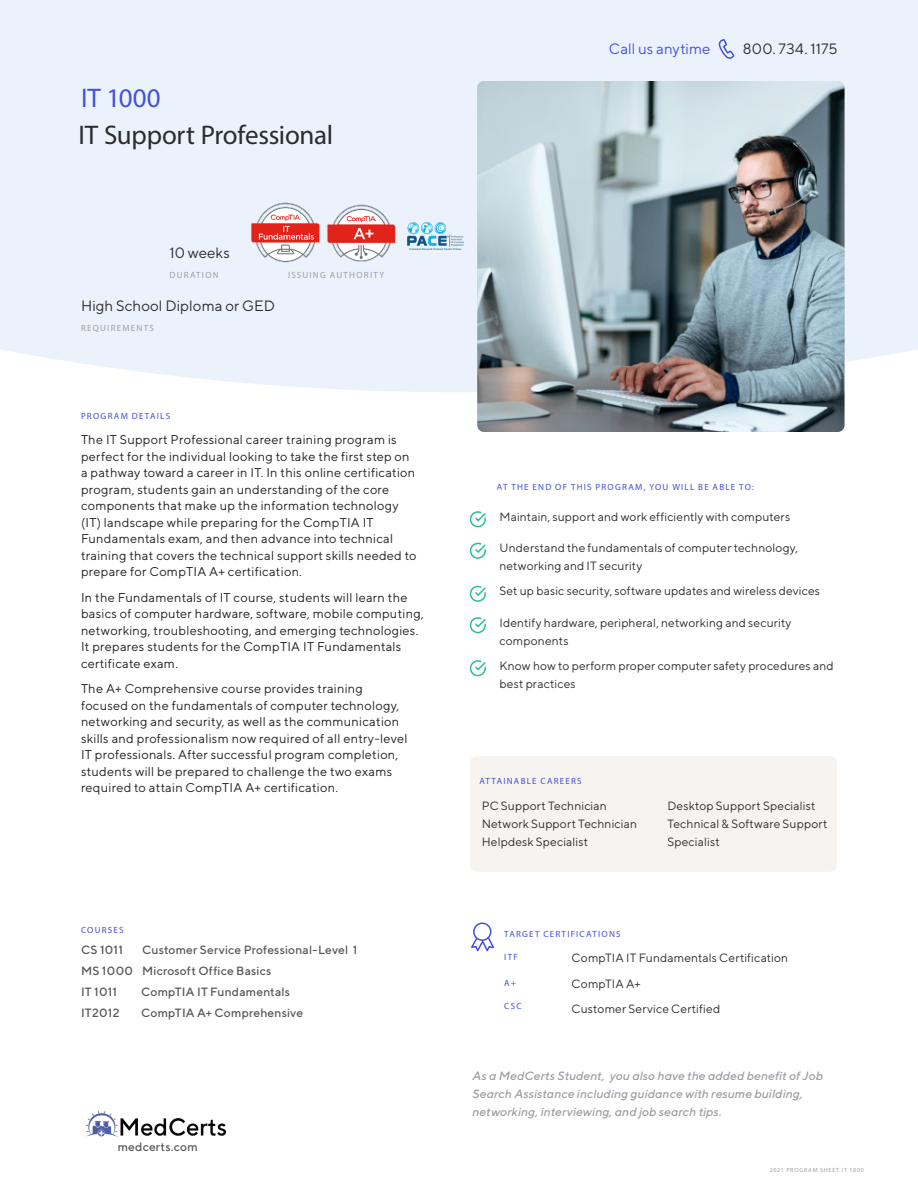
<style>
.page{position:relative;width:918px;height:1188px;background:#fff}
.page>*{position:absolute;margin:0;border:0;box-sizing:border-box;transform-origin:0 0}
.Title_Small_Carbon{font:27px "Myriad Pro";letter-spacing:-.01em;color:#2b2c2e}
.Title_Small_Carbon-2{font:27px "Myriad Pro";color:#4351d8}
.Running_Text_Small{font:15px "TT Norms";letter-spacing:.005em;color:#2b2c2e}
.Running_Text_Small-2{font:15px "TT Norms";color:#4351d8}
.body{font:12.75px/16.5px "TT Norms";letter-spacing:.02em;color:#231f20}
.Running_Text_Extra_S{font:12px/18px "TT Norms";letter-spacing:.01em;color:#2b2c2e}
.Running_Text_Extra_S-2{font:italic 500 12px/18px "TT Norms";letter-spacing:.01em;color:#9b9fa5}
.Running_Text_Extra_S-3{font:500 12px "TT Norms";letter-spacing:.015em;color:#57585a}
.Running_Text_Medium{font:9px "Myriad Pro";letter-spacing:.14em;color:#4351d8}
.Running_Text_Medium-2{font:9px "Myriad Pro";letter-spacing:.14em;color:#9b9fa5}
.Running_Text_Medium-3{font:6px "Myriad Pro";letter-spacing:.125em;color:#9b9fa5}
</style>
<div class="page">
<div style="left:0;top:0;width:918px;height:392px;background:#ecf2fc"></div>
<svg style="left:469px;top:511px;width:17px;height:17px"></svg>
<svg style="left:469px;top:542px;width:17px;height:17px"></svg>
<svg style="left:469px;top:585px;width:17px;height:17px"></svg>
<svg style="left:469px;top:617px;width:17px;height:17px"></svg>
<svg style="left:469px;top:660px;width:17px;height:17px"></svg>
<img style="left:477px;top:81px;width:367px;height:351px">
<svg style="left:718px;top:38px;width:17px;height:22px"></svg>
<svg style="left:471px;top:922px;width:23px;height:30px"></svg>
<div style="left:470px;top:756px;width:367px;height:116px;background:#f7f3f1;border-radius:7px"></div>
<img style="left:241px;top:189px;width:84px;height:95px">
<img style="left:85px;top:1110px;width:141px;height:27px">
<img style="left:323px;top:201px;width:81px;height:64px">
<img style="left:407px;top:223px;width:57px;height:27px">
<p class="Title_Small_Carbon-2" style="left:81px;top:81px;width:81px">IT 1000</p>
<p class="Title_Small_Carbon" style="left:79px;top:118px;width:256px">IT Support Professional</p>
<p class="Running_Text_Small" style="left:169px;top:243px;width:62px">10 weeks</p>
<p class="Running_Text_Medium-2" style="left:170px;top:269px;width:51px">DURATION</p>
<p class="Running_Text_Medium-2" style="left:288px;top:269px;width:98px">ISSUING AUTHORITY</p>
<p class="Running_Text_Small" style="left:81px;top:296px;width:195px">High School Diploma or GED</p>
<p class="Running_Text_Medium-2" style="left:81px;top:322px;width:74px">REQUIREMENTS</p>
<p class="Running_Text_Medium" style="left:81px;top:410px;width:91px">PROGRAM DETAILS</p>
<p class="body" style="left:81px;top:431px;width:337px">The IT Support Professional career training program is perfect for the individual looking to take the first step on a pathway toward a career in IT. In this online certification program, students gain an understanding of the core components that make up the information technology (IT) landscape while preparing for the CompTIA IT Fundamentals exam, and then advance into technical training that covers the technical support skills needed to prepare for CompTIA A+ certification.</p>
<p class="body" style="left:81px;top:589px;width:344px">In the Fundamentals of IT course, students will learn the basics of computer hardware, software, mobile computing, networking, troubleshooting, and emerging technologies.<br>It prepares students for the CompTIA IT Fundamentals certificate exam.</p>
<p class="body" style="left:81px;top:680px;width:328px">The A+ Comprehensive course provides training focused on the fundamentals of computer technology, networking and security, as well as the communication skills and professionalism now required of all entry-level IT professionals. After successful program completion, students will be prepared to challenge the two exams required to attain CompTIA A+ certification.</p>
<p class="Running_Text_Medium" style="left:81px;top:925px;width:44px">COURSES</p>
<p class="Running_Text_Extra_S-3" style="left:81px;top:943px;width:44px">CS 1011</p>
<p class="Running_Text_Extra_S-3" style="left:142px;top:943px;width:217px">Customer Service Professional-Level 1</p>
<p class="Running_Text_Extra_S-3" style="left:81px;top:964px;width:192px">MS 1000 Microsoft Office Basics</p>
<p class="Running_Text_Extra_S-3" style="left:81px;top:985px;width:38px">IT 1011</p>
<p class="Running_Text_Extra_S-3" style="left:141px;top:985px;width:150px">CompTIA IT Fundamentals</p>
<p class="Running_Text_Extra_S-3" style="left:81px;top:1006px;width:40px">IT2012</p>
<p class="Running_Text_Extra_S-3" style="left:141px;top:1006px;width:163px">CompTIA A+ Comprehensive</p>
<p class="Running_Text_Extra_S-3" style="left:118px;top:1140px;width:81px">medcerts.com</p>
<p class="Running_Text_Small-2" style="left:609px;top:40px;width:103px">Call us anytime</p>
<p class="Running_Text_Small" style="left:743px;top:40px;width:96px">800. 734. 1175</p>
<p class="Running_Text_Medium" style="left:497px;top:482px;width:259px">AT THE END OF THIS PROGRAM, YOU WILL BE ABLE TO:</p>
<p class="Running_Text_Extra_S" style="left:500px;top:507px;width:292px">Maintain, support and work efficiently with computers</p>
<p class="Running_Text_Extra_S" style="left:500px;top:539px;width:300px">Understand the fundamentals of computer technology, networking and IT security</p>
<p class="Running_Text_Extra_S" style="left:500px;top:582px;width:322px">Set up basic security, software updates and wireless devices</p>
<p class="Running_Text_Extra_S" style="left:500px;top:613px;width:294px">Identify hardware, peripheral, networking and security components</p>
<p class="Running_Text_Extra_S" style="left:500px;top:656px;width:336px">Know how to perform proper computer safety procedures and best practices</p>
<p class="Running_Text_Medium" style="left:479px;top:776px;width:104px">ATTAINABLE CAREERS</p>
<p class="Running_Text_Extra_S" style="left:482px;top:797px;width:127px">PC Support Technician</p>
<p class="Running_Text_Extra_S" style="left:482px;top:815px;width:157px">Network Support Technician<br>Helpdesk Specialist</p>
<p class="Running_Text_Extra_S" style="left:667px;top:797px;width:150px">Desktop Support Specialist</p>
<p class="Running_Text_Extra_S" style="left:667px;top:815px;width:162px">Technical &amp; Software Support<br>Specialist</p>
<p class="Running_Text_Medium" style="left:504px;top:929px;width:118px">TARGET CERTIFICATIONS</p>
<p class="Running_Text_Medium" style="left:504px;top:952px;width:15px">ITF</p>
<p class="Running_Text_Extra_S" style="left:572px;top:949px;width:218px">CompTIA IT Fundamentals Certification</p>
<p class="Running_Text_Medium" style="left:504px;top:977px;width:13px">A+</p>
<p class="Running_Text_Extra_S" style="left:572px;top:975px;width:71px">CompTIA A+</p>
<p class="Running_Text_Medium" style="left:504px;top:1000px;width:19px">CSC</p>
<p class="Running_Text_Extra_S" style="left:572px;top:1000px;width:150px">Customer Service Certified</p>
<p class="Running_Text_Extra_S-2" style="left:473px;top:1066px;width:352px">As a MedCerts Student, you also have the added benefit of Job<br>Search Assistance including guidance with resume building, networking, interviewing, and job search tips.</p>
<p class="Running_Text_Medium-3" style="left:770px;top:1166px;width:22px">2021 Program</p>
<p class="Running_Text_Medium-3" style="left:820px;top:1166px;width:6px">Sheet</p>
<p class="Running_Text_Medium-3" style="left:842px;top:1166px;width:24px">IT 1000</p>
</div>
